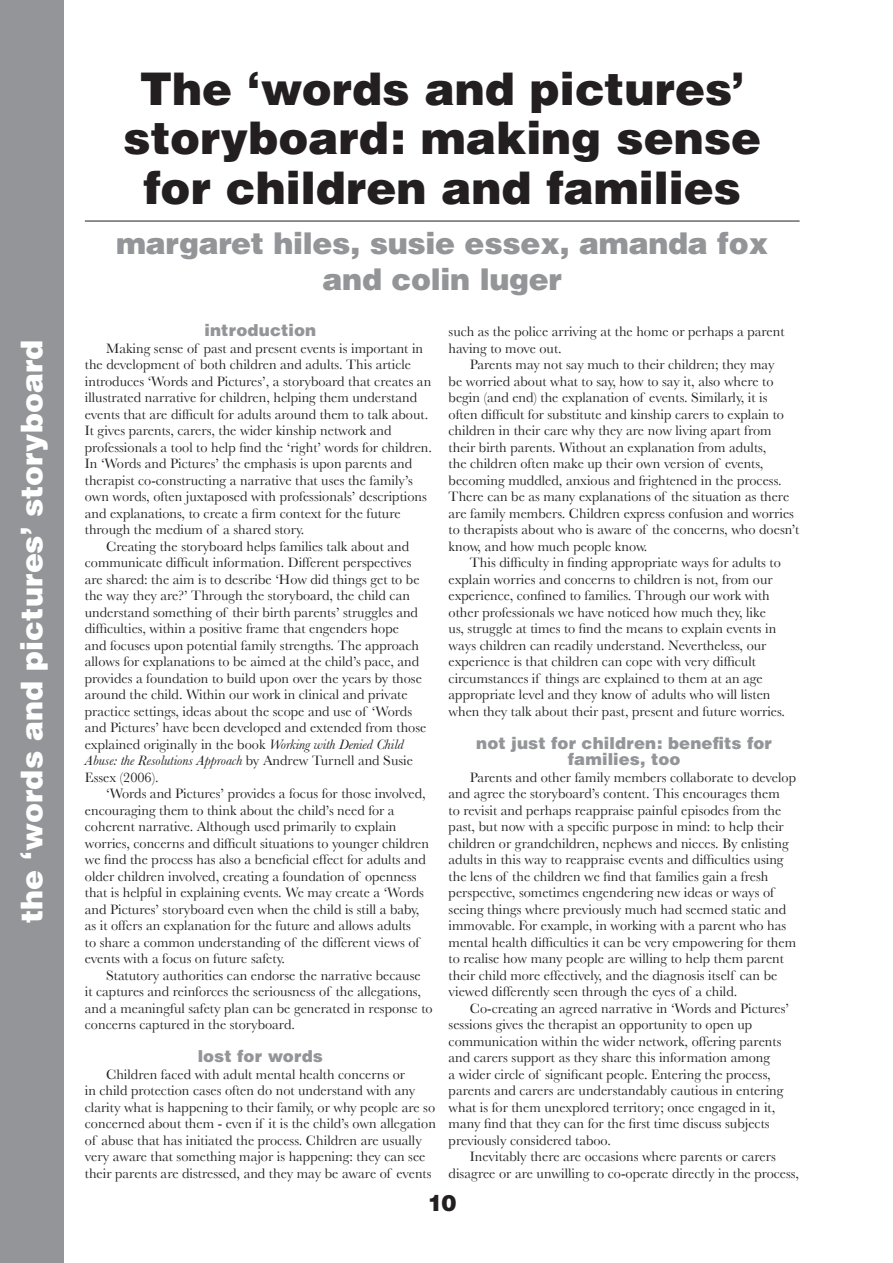
<style>
.page{position:relative;width:893px;height:1263px;background:#fff}
.page>*{position:absolute;margin:0;border:0;box-sizing:border-box;transform-origin:0 0}
.t1{font:900 45px/49.5px "Helvetica LT Std";color:#231f20;text-align:center}
.t2{font:900 30px/36px "Helvetica LT Std";letter-spacing:-.01em;color:#939598;text-align:center}
.t3{font:900 30px "Helvetica LT Std";letter-spacing:.005em;color:#fff}
.t4{font:900 22.5px "Helvetica LT Std";color:#231f20}
.t5{font:900 16.5px/16.5px "Helvetica LT Std";letter-spacing:.01em;color:#939598;text-align:center}
.t6{font:14.25px/16.5px "Baskerville";color:#231f20}
.t7{font:italic 14.25px "Baskerville";color:#231f20}
.s1{font-style:italic}
.s2{font-style:normal}
</style>
<div class="page">
<div style="left:0;top:0;width:64px;height:1263px;background:#939598"></div>
<hr style="left:85px;top:221px;width:714px;height:1px;background:#231f20">
<h2 class="t3" style="left:21px;top:923px;width:585px;rotate:-90deg">the ‘words and pictures’ storyboard</h2>
<h1 class="t1" style="left:123px;top:69px;width:639px">The ‘words and pictures’ storyboard: making sense for children and families</h1>
<h2 class="t2" style="left:116px;top:229px;width:653px">margaret hiles, susie essex, amanda fox and colin luger</h2>
<p class="t5" style="left:204px;top:324px;width:113px">introduction</p>
<p class="t6" style="left:106px;top:340px;width:318px">Making sense of past and present events is important in</p>
<p class="t6" style="left:85px;top:356px;width:328px">the development of both children and adults. This article</p>
<p class="t6" style="left:85px;top:373px;width:348px">introduces ‘Words and Pictures’, a storyboard that creates an</p>
<p class="t6" style="left:85px;top:389px;width:334px">illustrated narrative for children, helping them understand</p>
<p class="t6" style="left:85px;top:406px;width:345px">events that are difficult for adults around them to talk about.</p>
<p class="t6" style="left:85px;top:422px;width:308px">It gives parents, carers, the wider kinship network and</p>
<p class="t6" style="left:85px;top:439px;width:349px">professionals a tool to help find the ‘right’ words for children.</p>
<p class="t6" style="left:85px;top:455px;width:329px">In ‘Words and Pictures’ the emphasis is upon parents and</p>
<p class="t6" style="left:85px;top:472px;width:329px">therapist co-constructing a narrative that uses the family’s</p>
<p class="t6" style="left:85px;top:488px;width:343px">own words, often juxtaposed with professionals’ descriptions</p>
<p class="t6" style="left:85px;top:505px;width:317px">and explanations, to create a firm context for the future</p>
<p class="t6" style="left:85px;top:521px;width:221px">through the medium of a shared story.</p>
<p class="t6" style="left:106px;top:538px;width:304px">Creating the storyboard helps families talk about and</p>
<p class="t6" style="left:85px;top:554px;width:328px">communicate difficult information. Different perspectives</p>
<p class="t6" style="left:85px;top:571px;width:336px">are shared: the aim is to describe ‘How did things get to be</p>
<p class="t6" style="left:85px;top:587px;width:326px">the way they are?’ Through the storyboard, the child can</p>
<p class="t6" style="left:85px;top:604px;width:334px">understand something of their birth parents’ struggles and</p>
<p class="t6" style="left:85px;top:620px;width:316px">difficulties, within a positive frame that engenders hope</p>
<p class="t6" style="left:85px;top:637px;width:335px">and focuses upon potential family strengths. The approach</p>
<p class="t6" style="left:85px;top:653px;width:336px">allows for explanations to be aimed at the child’s pace, and</p>
<p class="t6" style="left:85px;top:670px;width:338px">provides a foundation to build upon over the years by those</p>
<p class="t6" style="left:85px;top:686px;width:324px">around the child. Within our work in clinical and private</p>
<p class="t6" style="left:85px;top:703px;width:329px">practice settings, ideas about the scope and use of ‘Words</p>
<p class="t6" style="left:85px;top:719px;width:343px">and Pictures’ have been developed and extended from those</p>
<p class="t6" style="left:85px;top:736px;width:320px">explained originally in the book <span class="s1">Working with Denied Child</span></p>
<p class="t7" style="left:85px;top:753px;width:329px">Abuse: the Resolutions Approach <span class="s2">by Andrew Turnell and Susie</span></p>
<p class="t6" style="left:85px;top:769px;width:75px">Essex (2006).</p>
<p class="t6" style="left:106px;top:785px;width:321px">‘Words and Pictures’ provides a focus for those involved,</p>
<p class="t6" style="left:85px;top:802px;width:311px">encouraging them to think about the child’s need for a</p>
<p class="t6" style="left:85px;top:818px;width:313px">coherent narrative. Although used primarily to explain</p>
<p class="t6" style="left:85px;top:835px;width:345px">worries, concerns and difficult situations to younger children</p>
<p class="t6" style="left:85px;top:851px;width:342px">we find the process has also a beneficial effect for adults and</p>
<p class="t6" style="left:85px;top:868px;width:333px">older children involved, creating a foundation of openness</p>
<p class="t6" style="left:85px;top:884px;width:340px">that is helpful in explaining events. We may create a ‘Words</p>
<p class="t6" style="left:85px;top:901px;width:336px">and Pictures’ storyboard even when the child is still a baby,</p>
<p class="t6" style="left:85px;top:917px;width:327px">as it offers an explanation for the future and allows adults</p>
<p class="t6" style="left:85px;top:934px;width:336px">to share a common understanding of the different views of</p>
<p class="t6" style="left:85px;top:950px;width:201px">events with a focus on future safety.</p>
<p class="t6" style="left:106px;top:967px;width:316px">Statutory authorities can endorse the narrative because</p>
<p class="t6" style="left:85px;top:983px;width:337px">it captures and reinforces the seriousness of the allegations,</p>
<p class="t6" style="left:85px;top:1000px;width:349px">and a meaningful safety plan can be generated in response to</p>
<p class="t6" style="left:85px;top:1016px;width:212px">concerns captured in the storyboard.</p>
<p class="t5" style="left:198px;top:1050px;width:127px">lost for words</p>
<p class="t6" style="left:85px;top:1066px;width:352px;text-indent:21px">Children faced with adult mental health concerns or<br>in child protection cases often do not understand with any clarity what is happening to their family, or why people are so concerned about them - even if it is the child’s own allegation of abuse that has initiated the process. Children are usually very aware that something major is happening: they can see their parents are distressed, and they may be aware of events</p>
<p class="t6" style="left:448px;top:323px;width:337px">such as the police arriving at the home or perhaps a parent having to move out.</p>
<p class="t6" style="left:448px;top:356px;width:352px;text-indent:21px">Parents may not say much to their children; they may<br>be worried about what to say, how to say it, also where to begin (and end) the explanation of events. Similarly, it is often difficult for substitute and kinship carers to explain to children in their care why they are now living apart from their birth parents. Without an explanation from adults,<br>the children often make up their own version of events, becoming muddled, anxious and frightened in the process.<br>There can be as many explanations of the situation as there are family members. Children express confusion and worries to therapists about who is aware of the concerns, who doesn’t know, and how much people know.</p>
<p class="t6" style="left:448px;top:554px;width:338px;text-indent:21px">This difficulty in finding appropriate ways for adults to explain worries and concerns to children is not, from our experience, confined to families. Through our work with other professionals we have noticed how much they, like<br>us, struggle at times to find the means to explain events in ways children can readily understand. Nevertheless, our experience is that children can cope with very difficult circumstances if things are explained to them at an age appropriate level and they know of adults who will listen when they talk about their past, present and future worries.</p>
<p class="t5" style="left:476px;top:737px;width:297px">not just for children: benefits for families, too</p>
<p class="t6" style="left:448px;top:769px;width:349px;text-indent:21px">Parents and other family members collaborate to develop and agree the storyboard’s content. This encourages them<br>to revisit and perhaps reappraise painful episodes from the past, but now with a specific purpose in mind: to help their children or grandchildren, nephews and nieces. By enlisting adults in this way to reappraise events and difficulties using the lens of the children we find that families gain a fresh perspective, sometimes engendering new ideas or ways of seeing things where previously much had seemed static and immovable. For example, in working with a parent who has mental health difficulties it can be very empowering for them to realise how many people are willing to help them parent their child more effectively, and the diagnosis itself can be viewed differently seen through the eyes of a child.</p>
<p class="t6" style="left:448px;top:1000px;width:342px;text-indent:21px">Co-creating an agreed narrative in ‘Words and Pictures’ sessions gives the therapist an opportunity to open up communication within the wider network, offering parents and carers support as they share this information among<br>a wider circle of significant people. Entering the process, parents and carers are understandably cautious in entering what is for them unexplored territory; once engaged in it, many find that they can for the first time discuss subjects previously considered taboo.</p>
<p class="t6" style="left:448px;top:1148px;width:352px;text-align:center">Inevitably there are occasions where parents or carers disagree or are unwilling to co-operate directly in the process,</p>
<h3 class="t4" style="left:428px;top:1195px;width:30px">10</h3>
</div>
